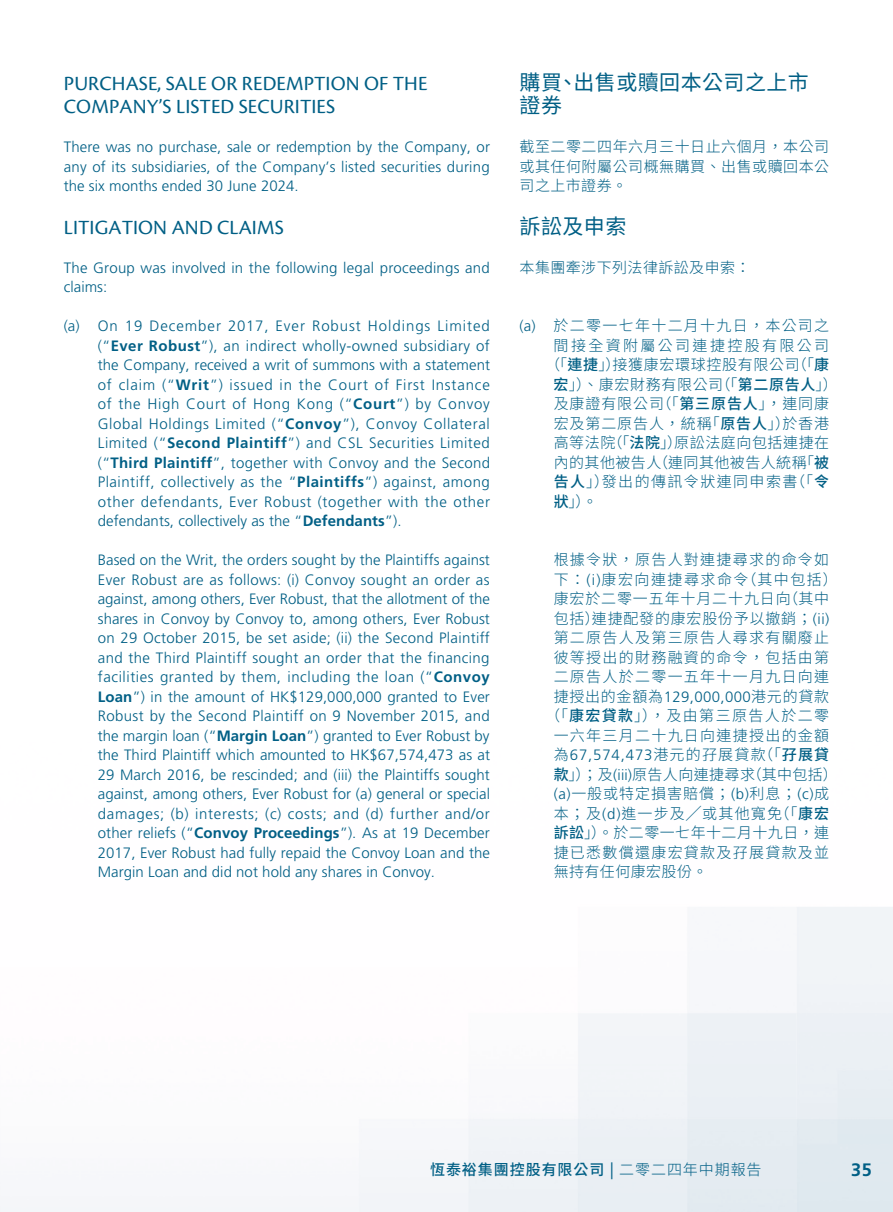
<style>
.page{position:relative;width:893px;height:1212px;background:#fff}
.page>*{position:absolute;margin:0;border:0;box-sizing:border-box;transform-origin:0 0}
.t1{font:21px/23.2px "Cronos Pro";letter-spacing:.005em;color:#005f85}
.t2{font:21px/23.2px "Source Han Sans TW";letter-spacing:.02em;color:#005f85}
.t3{font:700 18px "Frutiger LT Std";color:#005f85}
.t4{font:300 15px/19.5px "Frutiger LT Std";letter-spacing:.005em;color:#005f85;text-align:justify}
.t5{font:300 15px/19.5px "Source Han Sans TW";letter-spacing:.06em;color:#005f85;text-align:justify}
.t6{font:300 15px "Source Han Sans TW";letter-spacing:.085em;color:#005f85}
.t7{font:300 15px "Source Han Sans TW";letter-spacing:.03em;color:#005f85}
.t8{font:300 15px "Source Han Sans TW";letter-spacing:.08em;color:#005f85}
.t9{font:300 15px "Source Han Sans TW";letter-spacing:.095em;color:#005f85}
.t10{font:500 15px "Source Han Sans TW";letter-spacing:.06em;color:#005f85}
.t11{font:300 15px "Source Han Sans TW";letter-spacing:.035em;color:#005f85}
.t12{font:300 15px "Source Han Sans TW";letter-spacing:.1em;color:#005f85}
.t13{font:300 15px "Source Han Sans TW";letter-spacing:.16em;color:#005f85}
.s1{font-weight:700}
.s2{font-family:"Frutiger LT Std"}
.s3{font-weight:500}
.s4{font-weight:300}
</style>
<div class="page">
<h1 class="t1" style="left:64px;top:72px;width:365px">PURCHASE, SALE OR REDEMPTION OF THE<br>COMPANY’S LISTED SECURITIES</h1>
<p class="t4" style="left:64px;top:137px;width:428px">There was no purchase, sale or redemption by the Company, or any of its subsidiaries, of the Company’s listed securities during the six months ended 30 June 2024.</p>
<h1 class="t1" style="left:64px;top:216px;width:221px">LITIGATION AND CLAIMS</h1>
<p class="t4" style="left:64px;top:258px;width:428px">The Group was involved in the following legal proceedings and claims:</p>
<p class="t4" style="left:98px;top:317px;width:394px;text-indent:-34px">(a) On 19 December 2017, Ever Robust Holdings Limited (“<span class="s1">Ever Robust</span>”), an indirect wholly-owned subsidiary of the Company, received a writ of summons with a statement of claim (“<span class="s1">Writ</span>”) issued in the Court of First Instance of the High Court of Hong Kong (“<span class="s1">Court</span>”) by Convoy Global Holdings Limited (“<span class="s1">Convoy</span>”), Convoy Collateral Limited (“<span class="s1">Second Plaintiff</span>”) and CSL Securities Limited (“<span class="s1">Third Plaintiff</span>”, together with Convoy and the Second Plaintiff, collectively as the “<span class="s1">Plaintiffs</span>”) against, among other defendants, Ever Robust (together with the other defendants, collectively as the “<span class="s1">Defendants</span>”).</p>
<p class="t4" style="left:98px;top:551px;width:394px">Based on the Writ, the orders sought by the Plaintiffs against Ever Robust are as follows: (i) Convoy sought an order as against, among others, Ever Robust, that the allotment of the shares in Convoy by Convoy to, among others, Ever Robust on 29 October 2015, be set aside; (ii) the Second Plaintiff and the Third Plaintiff sought an order that the financing facilities granted by them, including the loan (“<span class="s1">Convoy Loan</span>”) in the amount of HK$129,000,000 granted to Ever Robust by the Second Plaintiff on 9 November 2015, and the margin loan (“<span class="s1">Margin Loan</span>”) granted to Ever Robust by the Third Plaintiff which amounted to HK$67,574,473 as at 29 March 2016, be rescinded; and (iii) the Plaintiffs sought against, among others, Ever Robust for (a) general or special damages; (b) interests; (c) costs; and (d) further and/or other reliefs (“<span class="s1">Convoy Proceedings</span>”). As at 19 December 2017, Ever Robust had fully repaid the Convoy Loan and the Margin Loan and did not hold any shares in Convoy.</p>
<h1 class="t2" style="left:520px;top:71px;width:291px">購買、出售或贖回本公司之上市證券</h1>
<p class="t5" style="left:520px;top:137px;width:311px">截至二零二四年六月三十日止六個月，本公司或其任何附屬公司概無購買、出售或贖回本公司之上市證券。</p>
<h1 class="t2" style="left:520px;top:215px;width:108px">訴訟及申索</h1>
<p class="t7" style="left:520px;top:259px;width:232px">本集團牽涉下列法律訴訟及申索：</p>
<p class="t6" style="left:520px;top:317px;width:311px"><span class="s2">(a)</span> 於二零一七年十二月十九日，本公司之</p>
<p class="t13" style="left:554px;top:337px;width:277px">間接全資附屬公司連捷控股有限公司</p>
<p class="t5" style="left:545px;top:355px;width:286px">（「<span class="s3">連捷</span>」）接獲康宏環球控股有限公司（「<span class="s3">康</span></p>
<p class="t5" style="left:554px;top:375px;width:286px"><span class="s3">宏</span>」）、康宏財務有限公司（「<span class="s3">第二原告人</span>」）</p>
<p class="t5" style="left:554px;top:394px;width:277px">及康證有限公司（「<span class="s3">第三原告人</span>」，連同康</p>
<p class="t5" style="left:554px;top:414px;width:277px">宏及第二原告人，統稱「<span class="s3">原告人</span>」）於香港</p>
<p class="t11" style="left:554px;top:434px;width:277px">高等法院（「<span class="s3">法院</span>」）原訟法庭向包括連捷在</p>
<p class="t7" style="left:554px;top:454px;width:277px">內的其他被告人（連同其他被告人統稱「<span class="s3">被</span></p>
<p class="t9" style="left:554px;top:473px;width:277px"><span class="s3">告人</span>」）發出的傳訊令狀連同申索書（「<span class="s3">令</span></p>
<p class="t5" style="left:554px;top:492px;width:45px"><span class="s3">狀</span>」）。</p>
<p class="t6" style="left:554px;top:551px;width:277px">根據令狀，原告人對連捷尋求的命令如</p>
<p class="t12" style="left:554px;top:571px;width:286px">下：<span class="s2">(i)</span>康宏向連捷尋求命令（其中包括）</p>
<p class="t5" style="left:554px;top:589px;width:277px">康宏於二零一五年十月二十九日向（其中</p>
<p class="t5" style="left:554px;top:609px;width:277px">包括）連捷配發的康宏股份予以撤銷；<span class="s2">(ii)</span></p>
<p class="t6" style="left:554px;top:629px;width:277px">第二原告人及第三原告人尋求有關廢止</p>
<p class="t6" style="left:554px;top:649px;width:277px">彼等授出的財務融資的命令，包括由第</p>
<p class="t6" style="left:554px;top:668px;width:277px">二原告人於二零一五年十一月九日向連</p>
<p class="t5" style="left:554px;top:687px;width:277px">捷授出的金額為<span class="s2">129,000,000</span>港元的貸款</p>
<p class="t9" style="left:545px;top:707px;width:286px">（「<span class="s3">康宏貸款</span>」），及由第三原告人於二零</p>
<p class="t6" style="left:554px;top:727px;width:277px">一六年三月二十九日向連捷授出的金額</p>
<p class="t8" style="left:554px;top:746px;width:277px">為<span class="s2">67,574,473</span>港元的孖展貸款（「<span class="s3">孖展貸</span></p>
<p class="t7" style="left:554px;top:766px;width:286px"><span class="s3">款</span>」）；及<span class="s2">(iii)</span>原告人向連捷尋求（其中包括）</p>
<p class="t5" style="left:554px;top:784px;width:277px"><span class="s2">(a)</span>一般或特定損害賠償；<span class="s2">(b)</span>利息；<span class="s2">(c)</span>成</p>
<p class="t8" style="left:554px;top:805px;width:277px">本；及<span class="s2">(d)</span>進一步及╱或其他寬免（「<span class="s3">康宏</span></p>
<p class="t7" style="left:554px;top:824px;width:277px"><span class="s3">訴訟</span>」）。於二零一七年十二月十九日，連</p>
<p class="t6" style="left:554px;top:844px;width:277px">捷已悉數償還康宏貸款及孖展貸款及並</p>
<p class="t7" style="left:554px;top:863px;width:155px">無持有任何康宏股份。</p>
<p class="t10" style="left:430px;top:1161px;width:333px">恆泰裕集團控股有限公司 | <span class="s4">二零二四年中期報告</span></p>
<p class="t3" style="left:851px;top:1159px;width:22px">35</p>
</div>
